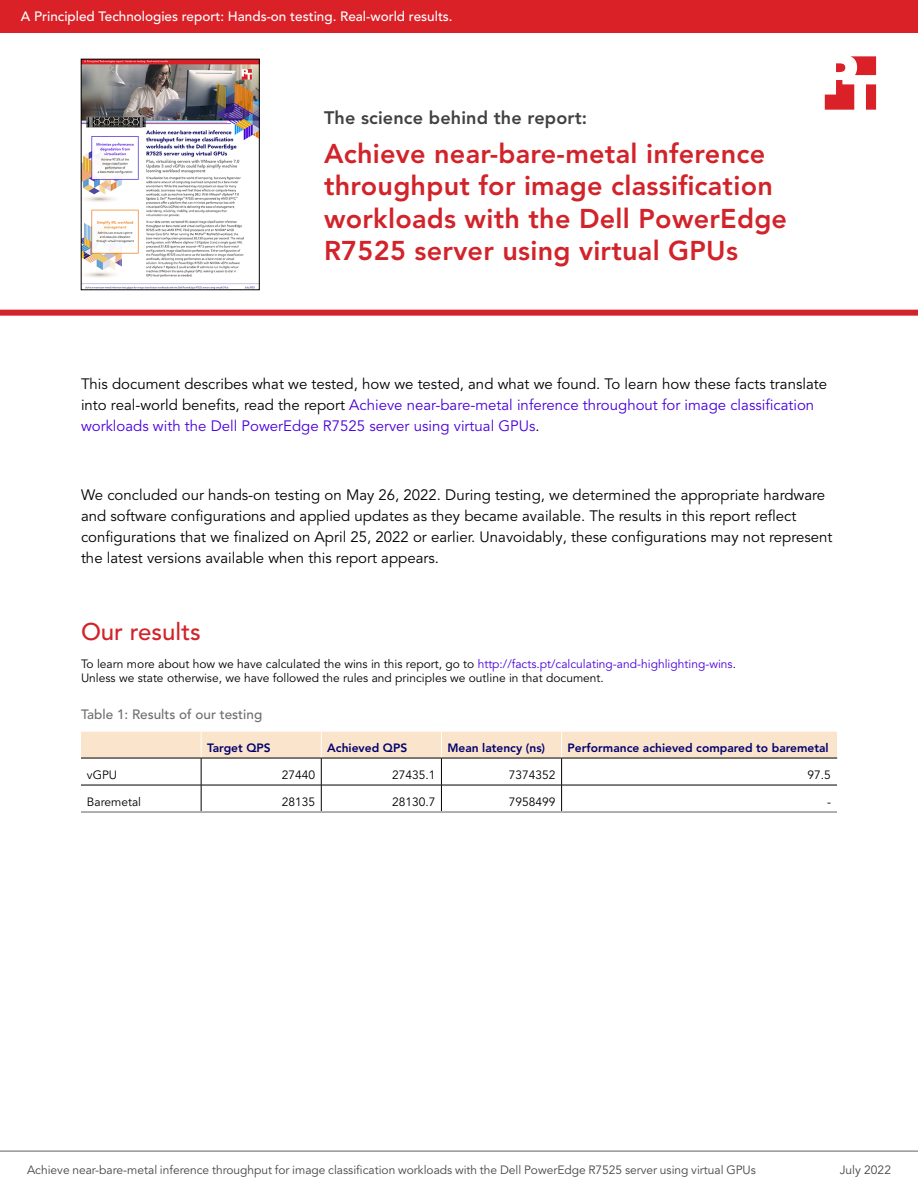
<style>
.page{position:relative;width:918px;height:1188px;background:#fff}
.page>*{position:absolute;margin:0;border:0;box-sizing:border-box;transform-origin:0 0}
.t1{font:800 27px/32.4px "Avenir LT Pro";letter-spacing:.01em;color:#d2232a}
.t2{font:500 24px "Avenir LT Pro";color:#d2232a}
.t3{font:800 18px "Avenir LT Pro";letter-spacing:.01em;color:#414042}
.t4{font:15px/21px "Avenir LT Pro";color:#000}
.t5{font:500 13.5px "Avenir LT Pro";color:#fff}
.t6{font:500 13.5px "Avenir LT Pro";color:#6d6e71}
.t7{font:12px/14.4px "Avenir LT Pro";color:#000}
.t8{font:12px "Avenir LT Pro";color:#464547}
.t9{font:800 12px "Avenir LT Pro";color:#00006e}
.s1{color:#4a00db}
</style>
<div class="page">
<img style="left:81px;top:59px;width:179px;height:231px">
<div style="left:0;top:310px;width:918px;height:6px;background:#d2232a"></div>
<svg style="left:825px;top:56px;width:51px;height:54px"></svg>
<svg style="left:81px;top:732px;width:756px;height:79px"></svg>
<hr style="left:81px;top:811px;width:120px;height:2px;background:#939598">
<hr style="left:201px;top:811px;width:120px;height:2px;background:#939598">
<hr style="left:321px;top:811px;width:120px;height:2px;background:#939598">
<hr style="left:441px;top:811px;width:121px;height:2px;background:#939598">
<hr style="left:562px;top:811px;width:275px;height:2px;background:#939598">
<hr style="left:0;top:1151px;width:918px;height:1px;background:#616264">
<div style="left:0;top:0;width:918px;height:32px;background:#da2128"></div>
<p class="t5" style="left:21px;top:9px;width:433px">A Principled Technologies report: Hands-on testing. Real-world results.</p>
<p class="t3" style="left:324px;top:107px;width:265px">The science behind the report:</p>
<h1 class="t1" style="left:324px;top:137px;width:465px">Achieve near-bare-metal inference throughput for image classification workloads with the Dell PowerEdge R7525 server using virtual GPUs</h1>
<p class="t4" style="left:81px;top:374px;width:748px">This document describes what we tested, how we tested, and what we found. To learn how these facts translate into real-world benefits, read the report <span class="s1">Achieve near-bare-metal inference throughout for image classification workloads with the Dell PowerEdge R7525 server using virtual GPUs</span>.</p>
<p class="t4" style="left:81px;top:485px;width:753px">We concluded our hands-on testing on May 26, 2022. During testing, we determined the appropriate hardware and software configurations and applied updates as they became available. The results in this report reflect configurations that we finalized on April 25, 2022 or earlier. Unavoidably, these configurations may not represent the latest versions available when this report appears.</p>
<h2 class="t2" style="left:81px;top:618px;width:121px">Our results</h2>
<p class="t7" style="left:81px;top:657px;width:657px">To learn more about how we have calculated the wins in this report, go to <span class="s1">http://facts.pt/calculating-and-highlighting-wins</span>.<br>Unless we state otherwise, we have followed the rules and principles we outline in that document.</p>
<p class="t6" style="left:81px;top:706px;width:183px">Table 1: Results of our testing</p>
<p class="t9" style="left:207px;top:741px;width:65px">Target QPS</p>
<p class="t9" style="left:327px;top:741px;width:82px">Achieved QPS</p>
<p class="t9" style="left:447px;top:741px;width:99px">Mean latency (ns)</p>
<p class="t9" style="left:568px;top:741px;width:263px">Performance achieved compared to baremetal</p>
<p class="t7" style="left:87px;top:768px;width:32px">vGPU</p>
<p class="t7" style="left:282px;top:768px;width:35px">27440</p>
<p class="t7" style="left:392px;top:768px;width:45px">27435.1</p>
<p class="t7" style="left:509px;top:768px;width:48px">7374352</p>
<p class="t7" style="left:808px;top:768px;width:25px">97.5</p>
<p class="t7" style="left:87px;top:795px;width:56px">Baremetal</p>
<p class="t7" style="left:282px;top:795px;width:35px">28135</p>
<p class="t7" style="left:392px;top:795px;width:45px">28130.7</p>
<p class="t7" style="left:509px;top:795px;width:48px">7958499</p>
<p class="t7" style="left:827px;top:795px;width:5px">-</p>
<p class="t8" style="left:27px;top:1163px;width:730px">Achieve near-bare-metal inference throughput for image classification workloads with the Dell PowerEdge R7525 server using virtual GPUs</p>
<p class="t8" style="left:840px;top:1163px;width:53px">July 2022</p>
</div>
